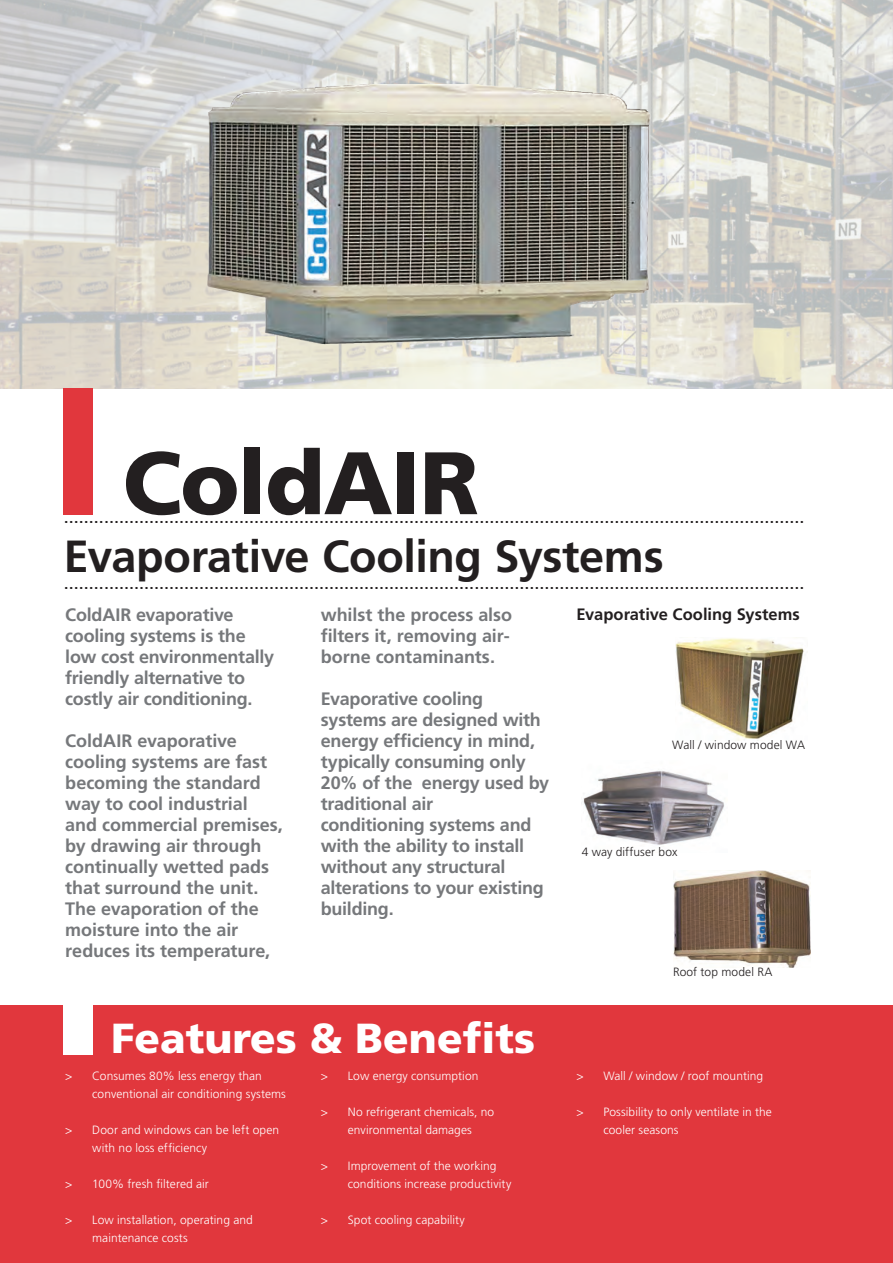
<style>
.page{position:relative;width:893px;height:1263px;background:#fff}
.page>*{position:absolute;margin:0;border:0;box-sizing:border-box;transform-origin:0 0}
.t1{font:900 88.5px "Frutiger LT Pro";letter-spacing:-.015em;color:#231f20}
.t2{font:700 45px "Frutiger LT Pro";letter-spacing:-.01em;color:#231f20}
.t3{font:900 42px "Frutiger LT Pro";color:#fff}
.t4{font:700 18px/21px "Frutiger LT Pro";letter-spacing:-.01em;color:#76787b}
.t5{font:18px "Frutiger LT Pro";color:#231f20}
.t6{font:700 16.5px "Frutiger LT Pro";color:#231f20}
.t7{font:300 12px/18px "Frutiger LT Pro";letter-spacing:.005em;color:#fff}
.t8{font:300 12px "Frutiger LT Pro";letter-spacing:.005em;color:#231f20}
</style>
<div class="page">
<img style="left:0;top:0;width:893px;height:388px">
<div style="left:0;top:1006px;width:893px;height:257px;background:#e1373d"></div>
<div style="left:64px;top:977px;width:29px;height:78px;background:#fff"></div>
<div style="left:64px;top:388px;width:29px;height:126px;background:#e1373d"></div>
<img style="left:167px;top:60px;width:507px;height:329px">
<img style="left:675px;top:638px;width:133px;height:102px">
<img style="left:583px;top:771px;width:142px;height:74px">
<img style="left:673px;top:870px;width:137px;height:97px">
<h1 class="t1" style="left:123px;top:430px;width:358px">ColdAIR</h1>
<p class="t5" style="left:64px;top:506px;width:742px">....................................................................................................................................................</p>
<h2 class="t2" style="left:64px;top:530px;width:601px">Evaporative Cooling Systems</h2>
<p class="t5" style="left:64px;top:572px;width:742px">....................................................................................................................................................</p>
<p class="t4" style="left:65px;top:604px;width:210px">ColdAIR evaporative cooling systems is the low cost environmentally friendly alternative to costly air conditioning.</p>
<p class="t4" style="left:65px;top:730px;width:219px">ColdAIR evaporative cooling systems are fast becoming the standard way to cool industrial and commercial premises, by drawing air through continually wetted pads that surround the unit.<br>The evaporation of the moisture into the air reduces its temperature,</p>
<p class="t4" style="left:321px;top:604px;width:193px">whilst the process also filters it, removing air&shy;borne contaminants.</p>
<p class="t4" style="left:321px;top:688px;width:230px">Evaporative cooling systems are designed with energy efficiency in mind, typically consuming only<br>20% of the energy used by traditional air<br>conditioning systems and with the ability to install without any structural alterations to your existing building.</p>
<h3 class="t3" style="left:111px;top:1013px;width:425px">Features &amp; Benefits</h3>
<p class="t7" style="left:92px;top:1067px;width:195px;text-indent:-27px">&gt; Consumes 80% less energy than conventional air conditioning systems</p>
<p class="t7" style="left:92px;top:1121px;width:188px;text-indent:-27px">&gt; Door and windows can be left open with no loss efficiency</p>
<p class="t7" style="left:65px;top:1175px;width:145px">&gt; 100% fresh filtered air</p>
<p class="t7" style="left:92px;top:1211px;width:162px;text-indent:-27px">&gt; Low installation, operating and maintenance costs</p>
<p class="t7" style="left:321px;top:1067px;width:159px">&gt; Low energy consumption</p>
<p class="t7" style="left:321px;top:1103px;width:175px;text-align:center">&gt; No refrigerant chemicals, no environmental damages</p>
<p class="t7" style="left:348px;top:1157px;width:165px;text-indent:-27px">&gt; Improvement of the working conditions increase productivity</p>
<p class="t7" style="left:321px;top:1211px;width:146px">&gt; Spot cooling capability</p>
<p class="t6" style="left:576px;top:604px;width:225px">Evaporative Cooling Systems</p>
<p class="t8" style="left:672px;top:738px;width:134px">Wall / window model WA</p>
<p class="t8" style="left:582px;top:845px;width:97px">4 way diffuser box</p>
<p class="t8" style="left:673px;top:965px;width:101px">Roof top model RA</p>
<p class="t7" style="left:576px;top:1067px;width:188px">&gt; Wall / window / roof mounting</p>
<p class="t7" style="left:603px;top:1103px;width:170px;text-indent:-27px">&gt; Possibility to only ventilate in the cooler seasons</p>
</div>
